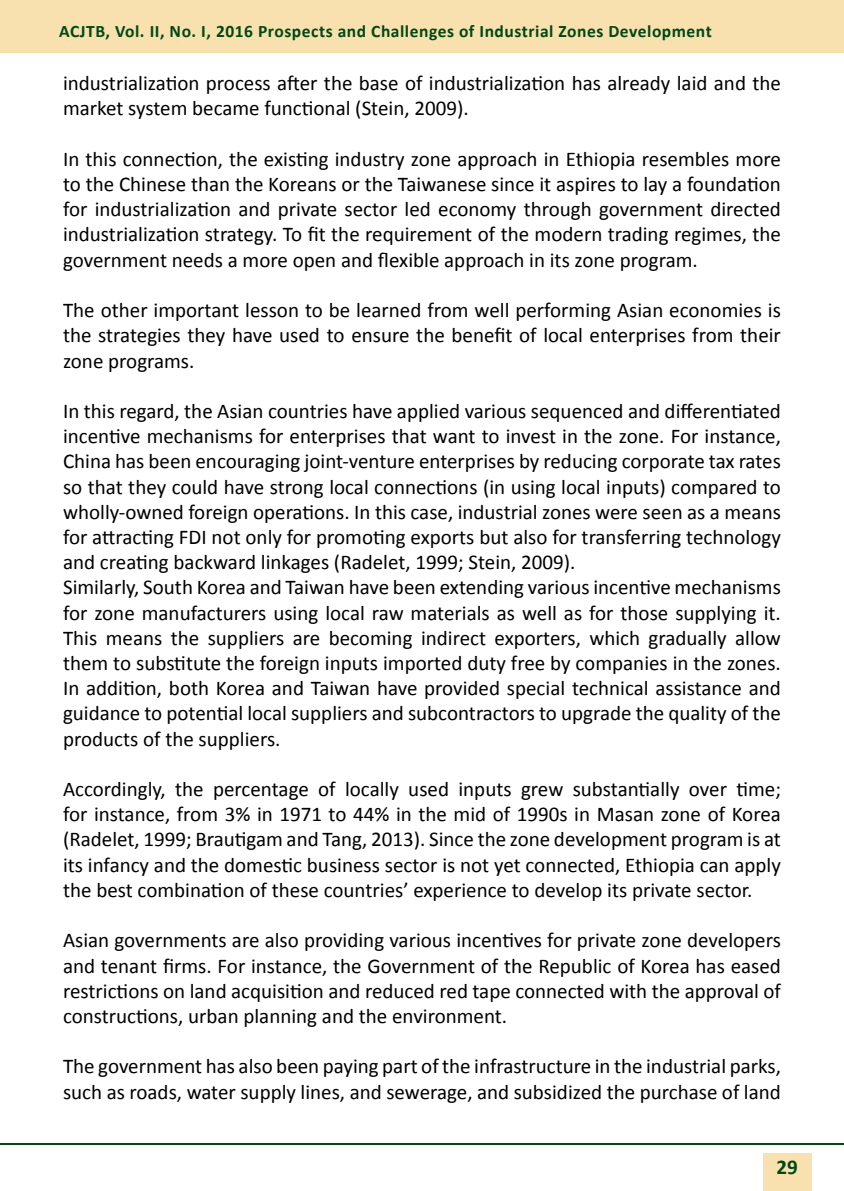
<style>
.page{position:relative;width:844px;height:1191px;background:#fff}
.page>*{position:absolute;margin:0;border:0;box-sizing:border-box;transform-origin:0 0}
.t1{font:21px/25.2px "Calibri";color:#000;text-align:justify}
.t2{font:700 21px "Calibri";color:#004813}
.t3{font:700 17.5px "Calibri";letter-spacing:.03em;color:#004813}
</style>
<div class="page">
<div style="left:0;top:1px;width:843px;height:52px;background:#f9e1af"></div>
<hr style="left:0;top:1143px;width:843px;height:2px;background:#004813">
<div style="left:762px;top:1152px;width:49px;height:39px;background:#f9e1af"></div>
<p class="t3" style="left:59px;top:20px;width:654px">ACJTB, Vol. II, No. I, 2016 Prospects and Challenges of Industrial Zones Development</p>
<p class="t1" style="left:63px;top:71px;width:719px">industrialization process after the base of industrialization has already laid and the market system became functional (Stein, 2009).</p>
<p class="t1" style="left:63px;top:146px;width:719px">In this connection, the existing industry zone approach in Ethiopia resembles more to the Chinese than the Koreans or the Taiwanese since it aspires to lay a foundation for industrialization and private sector led economy through government directed industrialization strategy. To fit the requirement of the modern trading regimes, the government needs a more open and flexible approach in its zone program.</p>
<p class="t1" style="left:63px;top:297px;width:719px">The other important lesson to be learned from well performing Asian economies is the strategies they have used to ensure the benefit of local enterprises from their zone programs.</p>
<p class="t1" style="left:63px;top:398px;width:719px;text-align:left">In this regard, the Asian countries have applied various sequenced and differentiated incentive mechanisms for enterprises that want to invest in the zone. For instance, China has been encouraging joint-venture enterprises by reducing corporate tax rates so that they could have strong local connections (in using local inputs) compared to wholly-owned foreign operations. In this case, industrial zones were seen as a means for attracting FDI not only for promoting exports but also for transferring technology and creating backward linkages (Radelet, 1999; Stein, 2009).<br>Similarly, South Korea and Taiwan have been extending various incentive mechanisms for zone manufacturers using local raw materials as well as for those supplying it.<br>This means the suppliers are becoming indirect exporters, which gradually allow them to substitute the foreign inputs imported duty free by companies in the zones.<br>In addition, both Korea and Taiwan have provided special technical assistance and guidance to potential local suppliers and subcontractors to upgrade the quality of the products of the suppliers.</p>
<p class="t1" style="left:63px;top:776px;width:719px">Accordingly, the percentage of locally used inputs grew substantially over time; for instance, from 3% in 1971 to 44% in the mid of 1990s in Masan zone of Korea (Radelet, 1999; Brautigam and Tang, 2013). Since the zone development program is at its infancy and the domestic business sector is not yet connected, Ethiopia can apply the best combination of these countries’ experience to develop its private sector.</p>
<p class="t1" style="left:63px;top:927px;width:719px">Asian governments are also providing various incentives for private zone developers and tenant firms. For instance, the Government of the Republic of Korea has eased restrictions on land acquisition and reduced red tape connected with the approval of constructions, urban planning and the environment.</p>
<p class="t1" style="left:63px;top:1053px;width:719px">The government has also been paying part of the infrastructure in the industrial parks, such as roads, water supply lines, and sewerage, and subsidized the purchase of land</p>
<p class="t2" style="left:776px;top:1153px;width:23px">29</p>
</div>
